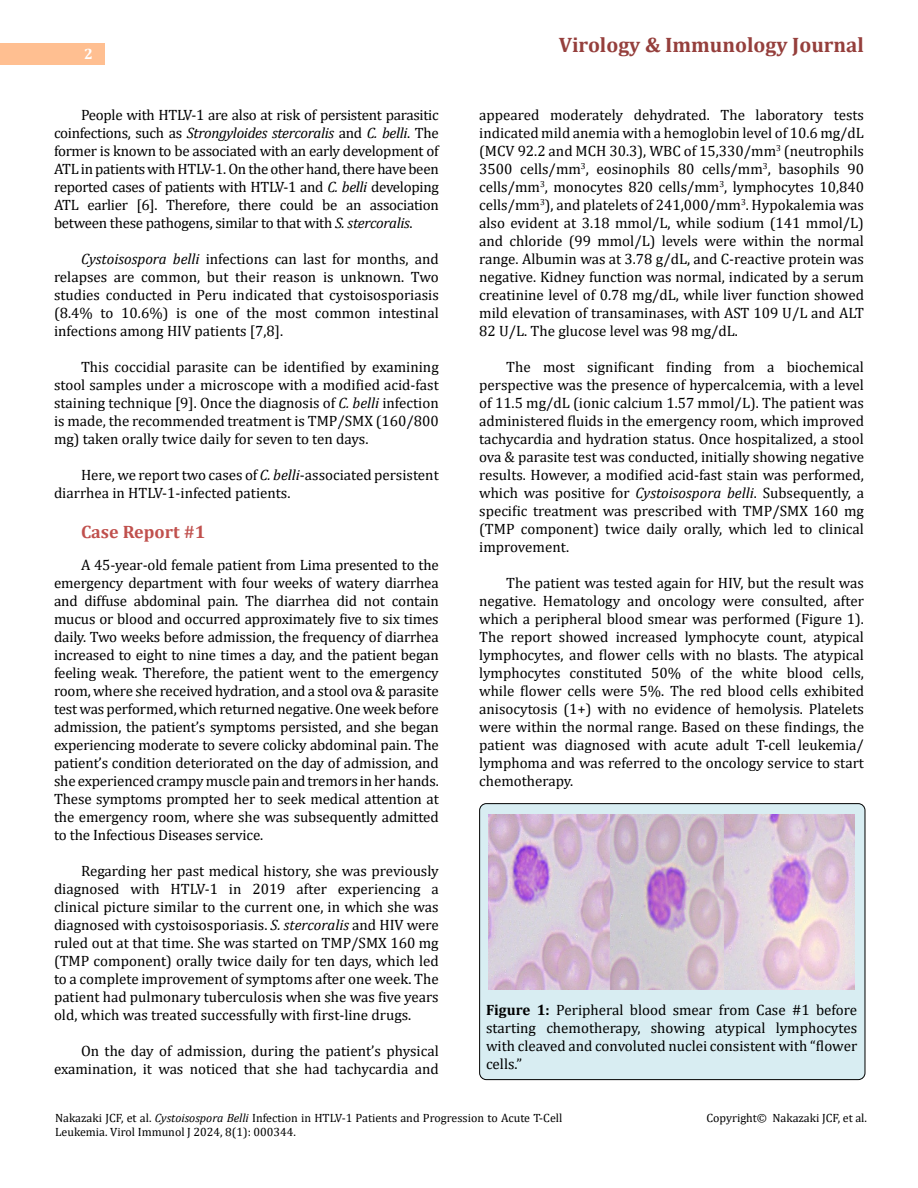
<style>
.page{position:relative;width:918px;height:1188px;background:#fff}
.page>*{position:absolute;margin:0;border:0;box-sizing:border-box;transform-origin:0 0}
.t1{font:700 21px "Cambria";color:#953f3c}
.t2{font:700 18px "Cambria";color:#c0504d}
.t3{font:15px/18px "Cambria";color:#000;text-align:justify}
.t4{font:700 15px "Cambria";color:#fff}
.t5{font:12px/14.4px "Cambria";color:#000}
.s1{font-style:italic}
.s2{font-weight:700}
</style>
<div class="page">
<div style="left:0;top:43px;width:105px;height:21px;background:#ffbf91"></div>
<div style="left:480px;top:804px;width:385px;height:276px;background:#d8edf2;border-radius:7px"></div>
<div style="left:479px;top:803px;width:386px;height:277px;border:1px solid #000;border-radius:7px"></div>
<img style="left:488px;top:814px;width:367px;height:176px">
<p class="t4" style="left:84px;top:44px;width:10px">2</p>
<p class="t3" style="left:54px;top:105px;width:386px;text-indent:27px">People with HTLV-1 are also at risk of persistent parasitic coinfections, such as <span class="s1">Strongyloides stercoralis</span> and <span class="s1">C. belli</span>. The former is known to be associated with an early development of ATL in patients with HTLV-1. On the other hand, there have been reported cases of patients with HTLV-1 and <span class="s1">C. belli</span> developing ATL earlier [6]. Therefore, there could be an association between these pathogens, similar to that with <span class="s1">S. stercoralis</span>.</p>
<p class="t3" style="left:54px;top:249px;width:386px;text-indent:27px"><span class="s1">Cystoisospora belli</span> infections can last for months, and relapses are common, but their reason is unknown. Two studies conducted in Peru indicated that cystoisosporiasis (8.4% to 10.6%) is one of the most common intestinal infections among HIV patients [7,8].</p>
<p class="t3" style="left:54px;top:357px;width:386px;text-indent:27px">This coccidial parasite can be identified by examining stool samples under a microscope with a modified acid-fast staining technique [9]. Once the diagnosis of <span class="s1">C. belli</span> infection is made, the recommended treatment is TMP/SMX (160/800 mg) taken orally twice daily for seven to ten days.</p>
<p class="t3" style="left:54px;top:465px;width:386px;text-indent:27px">Here, we report two cases of <span class="s1">C. belli</span>-associated persistent diarrhea in HTLV-1-infected patients.</p>
<p class="t2" style="left:81px;top:519px;width:126px">Case Report #1</p>
<p class="t3" style="left:54px;top:555px;width:386px;text-indent:27px">A 45-year-old female patient from Lima presented to the emergency department with four weeks of watery diarrhea and diffuse abdominal pain. The diarrhea did not contain mucus or blood and occurred approximately five to six times daily. Two weeks before admission, the frequency of diarrhea increased to eight to nine times a day, and the patient began feeling weak. Therefore, the patient went to the emergency room, where she received hydration, and a stool ova &amp; parasite test was performed, which returned negative. One week before admission, the patient’s symptoms persisted, and she began experiencing moderate to severe colicky abdominal pain. The patient’s condition deteriorated on the day of admission, and she experienced crampy muscle pain and tremors in her hands.<br>These symptoms prompted her to seek medical attention at the emergency room, where she was subsequently admitted to the Infectious Diseases service.</p>
<p class="t3" style="left:54px;top:861px;width:386px;text-indent:27px">Regarding her past medical history, she was previously diagnosed with HTLV-1 in 2019 after experiencing a clinical picture similar to the current one, in which she was diagnosed with cystoisosporiasis. <span class="s1">S. stercoralis</span> and HIV were ruled out at that time. She was started on TMP/SMX 160 mg (TMP component) orally twice daily for ten days, which led to a complete improvement of symptoms after one week. The patient had pulmonary tuberculosis when she was five years old, which was treated successfully with first-line drugs.</p>
<p class="t3" style="left:54px;top:1041px;width:386px;text-align:right">On the day of admission, during the patient’s physical examination, it was noticed that she had tachycardia and</p>
<h1 class="t1" style="left:559px;top:30px;width:307px">Virology &amp; Immunology Journal</h1>
<p class="t3" style="left:479px;top:105px;width:386px">appeared moderately dehydrated. The laboratory tests indicated mild anemia with a hemoglobin level of 10.6 mg/dL (MCV 92.2 and MCH 30.3), WBC of 15,330/mm<sup>3</sup> (neutrophils 3500 cells/mm<sup>3</sup>, eosinophils 80 cells/mm<sup>3</sup>, basophils 90 cells/mm<sup>3</sup>, monocytes 820 cells/mm<sup>3</sup>, lymphocytes 10,840 cells/mm<sup>3</sup>), and platelets of 241,000/mm<sup>3</sup>. Hypokalemia was also evident at 3.18 mmol/L, while sodium (141 mmol/L) and chloride (99 mmol/L) levels were within the normal range. Albumin was at 3.78 g/dL, and C-reactive protein was negative. Kidney function was normal, indicated by a serum creatinine level of 0.78 mg/dL, while liver function showed mild elevation of transaminases, with AST 109 U/L and ALT 82 U/L. The glucose level was 98 mg/dL.</p>
<p class="t3" style="left:479px;top:357px;width:386px;text-indent:27px">The most significant finding from a biochemical perspective was the presence of hypercalcemia, with a level of 11.5 mg/dL (ionic calcium 1.57 mmol/L). The patient was administered fluids in the emergency room, which improved tachycardia and hydration status. Once hospitalized, a stool ova &amp; parasite test was conducted, initially showing negative results. However, a modified acid-fast stain was performed, which was positive for <span class="s1">Cystoisospora belli</span>. Subsequently, a specific treatment was prescribed with TMP/SMX 160 mg (TMP component) twice daily orally, which led to clinical improvement.</p>
<p class="t3" style="left:479px;top:573px;width:386px;text-indent:27px">The patient was tested again for HIV, but the result was negative. Hematology and oncology were consulted, after which a peripheral blood smear was performed (Figure 1).<br>The report showed increased lymphocyte count, atypical lymphocytes, and flower cells with no blasts. The atypical lymphocytes constituted 50% of the white blood cells, while flower cells were 5%. The red blood cells exhibited anisocytosis (1+) with no evidence of hemolysis. Platelets were within the normal range. Based on these findings, the patient was diagnosed with acute adult T-cell leukemia/ lymphoma and was referred to the oncology service to start chemotherapy.</p>
<p class="t3" style="left:486px;top:1001px;width:373px"><span class="s2">Figure 1:</span> Peripheral blood smear from Case #1 before starting chemotherapy, showing atypical lymphocytes with cleaved and convoluted nuclei consistent with “flower cells.”</p>
<p class="t5" style="left:55px;top:1111px;width:509px">Nakazaki JCF, et al. <span class="s1">Cystoisospora Belli</span> Infection in HTLV-1 Patients and Progression to Acute T-Cell<br>Leukemia. Virol Immunol J 2024, 8(1): 000344.</p>
<p class="t5" style="left:706px;top:1111px;width:162px">Copyright© Nakazaki JCF, et al.</p>
</div>
